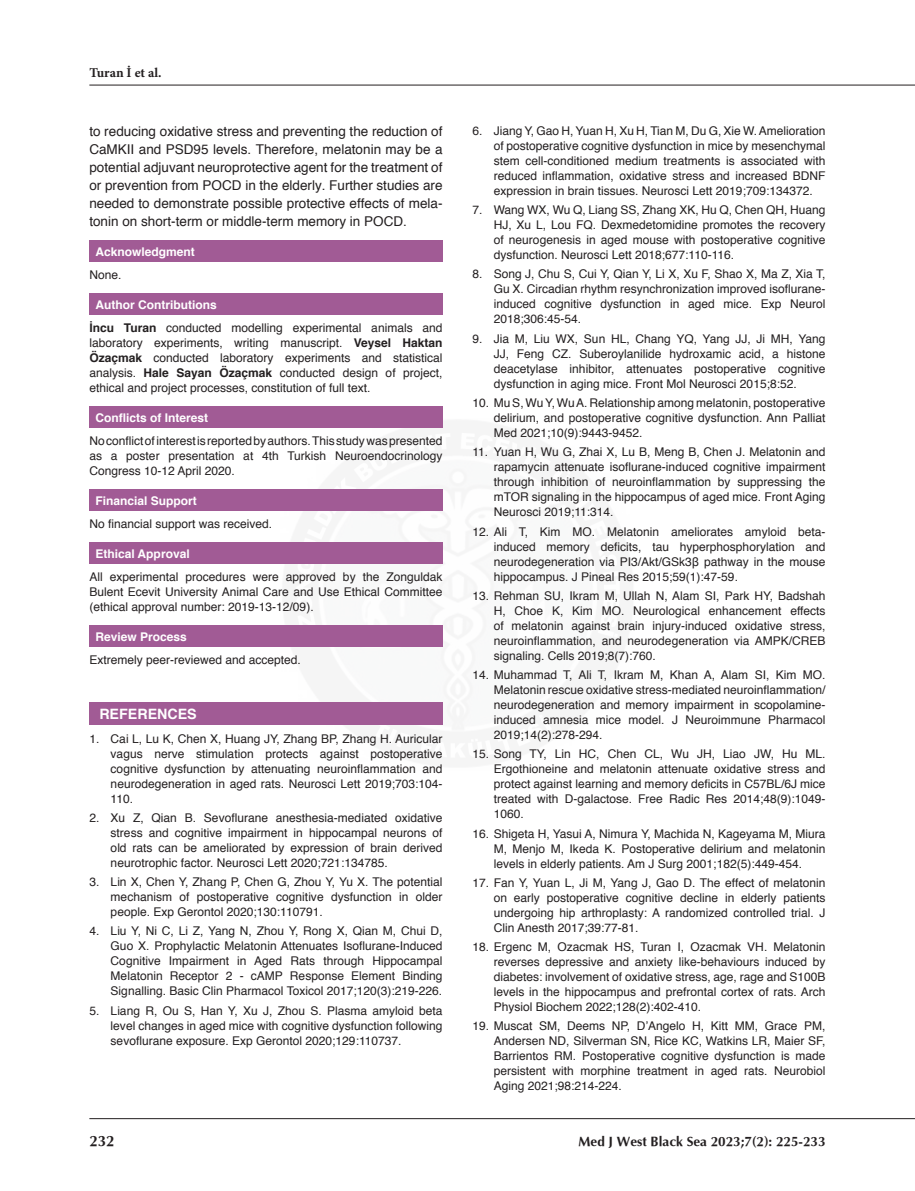
<style>
.page{position:relative;width:915px;height:1191px;background:#fff}
.page>*{position:absolute;margin:0;border:0;box-sizing:border-box;transform-origin:0 0}
.t1{font:700 15px "Optima";color:#231f20}
.t2{font:700 14.25px "Helvetica";color:#fff}
.t3{font:13.5px/18px "Helvetica";color:#231f20;text-align:justify}
.t4{font:700 13.5px "Optima";color:#231f20}
.t5{font:700 13.5px "Minion Pro";color:#231f20}
.t6{font:12px/15px "Helvetica";color:#231f20;text-align:justify}
.t7{font:700 12px "Helvetica";color:#fff}
.s1{font-weight:700;color:#fff}
.s2{font-weight:700}
</style>
<div class="page">
<hr style="left:89px;top:85px;width:825px;height:1px;background:#231f20">
<hr style="left:89px;top:1118px;width:825px;height:1px;background:#231f20">
<img style="left:280px;top:418px;width:298px;height:307px">
<div style="left:89px;top:240px;width:353px;height:21px;background:#a15b95"></div>
<div style="left:89px;top:293px;width:353px;height:21px;background:#a15b95"></div>
<div style="left:89px;top:407px;width:353px;height:21px;background:#a15b95"></div>
<div style="left:89px;top:490px;width:353px;height:21px;background:#a15b95"></div>
<div style="left:89px;top:543px;width:353px;height:21px;background:#a15b95"></div>
<div style="left:89px;top:626px;width:353px;height:21px;background:#a15b95"></div>
<div style="left:89px;top:702px;width:353px;height:23px;background:#a15b95"></div>
<p class="t5" style="left:89px;top:63px;width:74px">Turan İ et al.</p>
<p class="t3" style="left:89px;top:123px;width:354px">to reducing oxidative stress and preventing the reduction of CaMKII and PSD95 levels. Therefore, melatonin may be a potential adjuvant neuroprotective agent for the treatment of or prevention from POCD in the elderly. Further studies are needed to demonstrate possible protective effects of mela&shy;tonin on short-term or middle-term memory in POCD.</p>
<p class="t7" style="left:95px;top:242px;width:101px">Acknowledgment</p>
<p class="t6" style="left:89px;top:268px;width:34px">None.</p>
<p class="t6" style="left:89px;top:293px;width:354px;line-height:23.5px;text-indent:6px"><span class="s1">Author Contributions<br></span><span class="s2">İncu Turan</span> conducted modelling experimental animals and</p>
<p class="t6" style="left:89px;top:336px;width:354px">laboratory experiments, writing manuscript. <span class="s2">Veysel Haktan Özaçmak</span> conducted laboratory experiments and statistical analysis. <span class="s2">Hale Sayan Özaçmak</span> conducted design of project, ethical and project processes, constitution of full text.</p>
<p class="t7" style="left:95px;top:408px;width:114px">Conflicts of Interest</p>
<p class="t6" style="left:89px;top:434px;width:354px">No conflict of interest is reported by authors. This study was presented as a poster presentation at 4th Turkish Neuroendocrinology Congress 10-12 April 2020.</p>
<p class="t7" style="left:95px;top:491px;width:103px">Financial Support</p>
<p class="t6" style="left:89px;top:517px;width:184px">No financial support was received.</p>
<p class="t7" style="left:95px;top:544px;width:96px">Ethical Approval</p>
<p class="t6" style="left:89px;top:570px;width:354px">All experimental procedures were approved by the Zonguldak Bulent Ecevit University Animal Care and Use Ethical Committee (ethical approval number: 2019-13-12/09).</p>
<p class="t7" style="left:95px;top:627px;width:93px">Review Process</p>
<p class="t6" style="left:89px;top:653px;width:213px">Extremely peer-reviewed and accepted.</p>
<p class="t2" style="left:99px;top:702px;width:99px">REFERENCES</p>
<p class="t6" style="left:111px;top:731px;width:333px;text-indent:-21px">1. Cai L, Lu K, Chen X, Huang JY, Zhang BP, Zhang H. Auricular vagus nerve stimulation protects against postoperative cognitive dysfunction by attenuating neuroinflammation and neurodegeneration in aged rats. Neurosci Lett 2019;703:104- 110.</p>
<p class="t6" style="left:111px;top:810px;width:333px;text-indent:-21px">2. Xu Z, Qian B. Sevoflurane anesthesia-mediated oxidative stress and cognitive impairment in hippocampal neurons of old rats can be ameliorated by expression of brain derived neurotrophic factor. Neurosci Lett 2020;721:134785.</p>
<p class="t6" style="left:111px;top:874px;width:333px;text-indent:-21px">3. Lin X, Chen Y, Zhang P, Chen G, Zhou Y, Yu X. The potential mechanism of postoperative cognitive dysfunction in older people. Exp Gerontol 2020;130:110791.</p>
<p class="t6" style="left:111px;top:924px;width:333px;text-indent:-21px">4. Liu Y, Ni C, Li Z, Yang N, Zhou Y, Rong X, Qian M, Chui D, Guo X. Prophylactic Melatonin Attenuates Isoflurane-Induced Cognitive Impairment in Aged Rats through Hippocampal Melatonin Receptor 2 - cAMP Response Element Binding Signalling. Basic Clin Pharmacol Toxicol 2017;120(3):219-226.</p>
<p class="t6" style="left:111px;top:1003px;width:333px;text-indent:-21px">5. Liang R, Ou S, Han Y, Xu J, Zhou S. Plasma amyloid beta level changes in aged mice with cognitive dysfunction following sevoflurane exposure. Exp Gerontol 2020;129:110737.</p>
<p class="t1" style="left:89px;top:1131px;width:27px">232</p>
<p class="t6" style="left:493px;top:124px;width:333px;text-indent:-21px">6. Jiang Y, Gao H, Yuan H, Xu H, Tian M, Du G, Xie W. Amelioration of postoperative cognitive dysfunction in mice by mesenchymal stem cell-conditioned medium treatments is associated with reduced inflammation, oxidative stress and increased BDNF expression in brain tissues. Neurosci Lett 2019;709:134372.</p>
<p class="t6" style="left:493px;top:203px;width:333px;text-indent:-21px">7. Wang WX, Wu Q, Liang SS, Zhang XK, Hu Q, Chen QH, Huang HJ, Xu L, Lou FQ. Dexmedetomidine promotes the recovery of neurogenesis in aged mouse with postoperative cognitive dysfunction. Neurosci Lett 2018;677:110-116.</p>
<p class="t6" style="left:493px;top:267px;width:333px;text-indent:-21px">8. Song J, Chu S, Cui Y, Qian Y, Li X, Xu F, Shao X, Ma Z, Xia T, Gu X. Circadian rhythm resynchronization improved isoflurane&shy;induced cognitive dysfunction in aged mice. Exp Neurol 2018;306:45-54.</p>
<p class="t6" style="left:493px;top:331px;width:333px;text-indent:-21px">9. Jia M, Liu WX, Sun HL, Chang YQ, Yang JJ, Ji MH, Yang JJ, Feng CZ. Suberoylanilide hydroxamic acid, a histone deacetylase inhibitor, attenuates postoperative cognitive dysfunction in aging mice. Front Mol Neurosci 2015;8:52.</p>
<p class="t6" style="left:493px;top:396px;width:333px;text-indent:-21px">10. Mu S, Wu Y, Wu A. Relationship among melatonin, postoperative delirium, and postoperative cognitive dysfunction. Ann Palliat Med 2021;10(9):9443-9452.</p>
<p class="t6" style="left:493px;top:445px;width:333px;text-indent:-21px">11. Yuan H, Wu G, Zhai X, Lu B, Meng B, Chen J. Melatonin and rapamycin attenuate isoflurane-induced cognitive impairment through inhibition of neuroinflammation by suppressing the mTOR signaling in the hippocampus of aged mice. Front Aging Neurosci 2019;11:314.</p>
<p class="t6" style="left:493px;top:524px;width:333px;text-indent:-21px">12. Ali T, Kim MO. Melatonin ameliorates amyloid beta&shy;induced memory deficits, tau hyperphosphorylation and neurodegeneration via PI3/Akt/GSk3β pathway in the mouse hippocampus. J Pineal Res 2015;59(1):47-59.</p>
<p class="t6" style="left:493px;top:588px;width:333px;text-indent:-21px">13. Rehman SU, Ikram M, Ullah N, Alam SI, Park HY, Badshah H, Choe K, Kim MO. Neurological enhancement effects of melatonin against brain injury-induced oxidative stress, neuroinflammation, and neurodegeneration via AMPK/CREB signaling. Cells 2019;8(7):760.</p>
<p class="t6" style="left:493px;top:667px;width:333px;text-indent:-21px">14. Muhammad T, Ali T, Ikram M, Khan A, Alam SI, Kim MO.<br>Melatonin rescue oxidative stress-mediated neuroinflammation/ neurodegeneration and memory impairment in scopolamine&shy;induced amnesia mice model. J Neuroimmune Pharmacol 2019;14(2):278-294.</p>
<p class="t6" style="left:493px;top:747px;width:333px;text-indent:-21px">15. Song TY, Lin HC, Chen CL, Wu JH, Liao JW, Hu ML.<br>Ergothioneine and melatonin attenuate oxidative stress and protect against learning and memory deficits in C57BL/6J mice treated with D-galactose. Free Radic Res 2014;48(9):1049- 1060.</p>
<p class="t6" style="left:493px;top:826px;width:333px;text-indent:-21px">16. Shigeta H, Yasui A, Nimura Y, Machida N, Kageyama M, Miura M, Menjo M, Ikeda K. Postoperative delirium and melatonin levels in elderly patients. Am J Surg 2001;182(5):449-454.</p>
<p class="t6" style="left:493px;top:875px;width:333px;text-indent:-21px">17. Fan Y, Yuan L, Ji M, Yang J, Gao D. The effect of melatonin on early postoperative cognitive decline in elderly patients undergoing hip arthroplasty: A randomized controlled trial. J Clin Anesth 2017;39:77-81.</p>
<p class="t6" style="left:493px;top:939px;width:333px;text-indent:-21px">18. Ergenc M, Ozacmak HS, Turan I, Ozacmak VH. Melatonin reverses depressive and anxiety like-behaviours induced by diabetes: involvement of oxidative stress, age, rage and S100B levels in the hippocampus and prefrontal cortex of rats. Arch Physiol Biochem 2022;128(2):402-410.</p>
<p class="t6" style="left:493px;top:1019px;width:333px;text-indent:-21px">19. Muscat SM, Deems NP, D’Angelo H, Kitt MM, Grace PM, Andersen ND, Silverman SN, Rice KC, Watkins LR, Maier SF, Barrientos RM. Postoperative cognitive dysfunction is made persistent with morphine treatment in aged rats. Neurobiol Aging 2021;98:214-224.</p>
<p class="t4" style="left:578px;top:1132px;width:248px">Med J West Black Sea 2023;7(2): 225-233</p>
</div>
